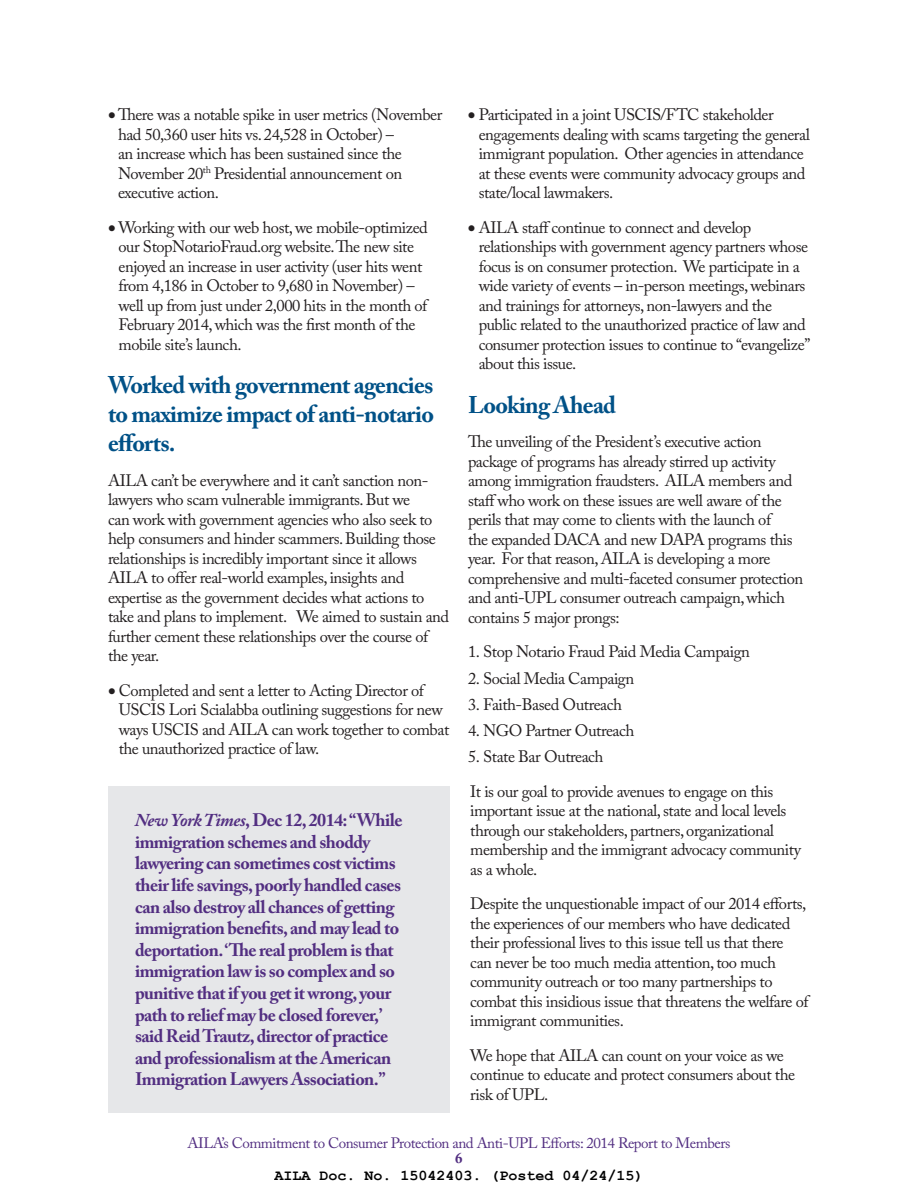
<style>
.page{position:relative;width:918px;height:1188px;background:#fff}
.page>*{position:absolute;margin:0;border:0;box-sizing:border-box;transform-origin:0 0}
.t1{font:700 24px/28.8px "Adobe Caslon Pro";letter-spacing:-.03em;color:#005187;text-align:justify}
.t2{font:700 18px/21.6px "Adobe Caslon Pro";letter-spacing:-.03em;color:#522e81}
.t3{font:16.5px/19.5px "Adobe Caslon Pro";letter-spacing:-.03em;color:#231f20}
.t4{font:15px "Adobe Caslon Pro";letter-spacing:-.03em;color:#522e81}
.t5{font:700 15px "Courier New";color:#000}
.t6{font:700 15px "Adobe Caslon Pro";color:#522e81}
.s1{font-style:italic}
</style>
<div class="page">
<div style="left:108px;top:786px;width:342px;height:326px;background:#e6e7e9"></div>
<p class="t3" style="left:118px;top:105px;width:326px;text-indent:-10px">• There was a notable spike in user metrics (November had 50,360 user hits vs. 24,528 in October) –<br>an increase which has been sustained since the November 20<sup>th</sup> Presidential announcement on executive action.</p>
<p class="t3" style="left:119px;top:217px;width:311px;text-indent:-11px">• Working with our web host, we mobile-optimized our StopNotarioFraud.org website. The new site enjoyed an increase in user activity (user hits went from 4,186 in October to 9,680 in November) – well up from just under 2,000 hits in the month of February 2014, which was the first month of the mobile site’s launch.</p>
<h1 class="t1" style="left:108px;top:371px;width:328px">Worked with government agencies to maximize impact of anti-notario efforts.</h1>
<p class="t3" style="left:108px;top:470px;width:343px">AILA can’t be everywhere and it can’t sanction non&shy;lawyers who scam vulnerable immigrants. But we<br>can work with government agencies who also seek to help consumers and hinder scammers. Building those relationships is incredibly important since it allows AILA to offer real-world examples, insights and expertise as the government decides what actions to take and plans to implement. We aimed to sustain and further cement these relationships over the course of the year.</p>
<p class="t3" style="left:119px;top:680px;width:332px;text-indent:-11px">• Completed and sent a letter to Acting Director of USCIS Lori Scialabba outlining suggestions for new ways USCIS and AILA can work together to combat the unauthorized practice of law.</p>
<p class="t2" style="left:135px;top:809px;width:269px"><span class="s1">New York Times</span>, Dec 12, 2014: “While immigration schemes and shoddy lawyering can sometimes cost victims their life savings, poorly handled cases can also destroy all chances of getting immigration benefits, and may lead to deportation. ‘The real problem is that immigration law is so complex and so punitive that if you get it wrong, your path to relief may be closed forever,’ said Reid Trautz, director of practice and professionalism at the American Immigration Lawyers Association.”</p>
<p class="t3" style="left:479px;top:105px;width:333px;text-indent:-11px">• Participated in a joint USCIS/FTC stakeholder engagements dealing with scams targeting the general immigrant population. Other agencies in attendance at these events were community advocacy groups and state/local lawmakers.</p>
<p class="t3" style="left:479px;top:217px;width:333px;text-indent:-11px">• AILA staff continue to connect and develop relationships with government agency partners whose focus is on consumer protection. We participate in a wide variety of events – in-person meetings, webinars and trainings for attorneys, non-lawyers and the public related to the unauthorized practice of law and consumer protection issues to continue to “evangelize” about this issue.</p>
<h1 class="t1" style="left:468px;top:390px;width:150px">Looking Ahead</h1>
<p class="t3" style="left:468px;top:432px;width:337px">The unveiling of the President’s executive action package of programs has already stirred up activity among immigration fraudsters. AILA members and staff who work on these issues are well aware of the perils that may come to clients with the launch of<br>the expanded DACA and new DAPA programs this year. For that reason, AILA is developing a more comprehensive and multi-faceted consumer protection and anti-UPL consumer outreach campaign, which contains 5 major prongs:</p>
<p class="t3" style="left:468px;top:642px;width:284px">1. Stop Notario Fraud Paid Media Campaign</p>
<p class="t3" style="left:468px;top:668px;width:168px">2. Social Media Campaign</p>
<p class="t3" style="left:468px;top:695px;width:155px">3. Faith-Based Outreach</p>
<p class="t3" style="left:468px;top:721px;width:168px">4. NGO Partner Outreach</p>
<p class="t3" style="left:468px;top:740px;width:307px;line-height:34.5px">5. State Bar Outreach<br>It is our goal to provide avenues to engage on this</p>
<p class="t3" style="left:470px;top:801px;width:332px">important issue at the national, state and local levels through our stakeholders, partners, organizational membership and the immigrant advocacy community as a whole.</p>
<p class="t3" style="left:470px;top:894px;width:340px">Despite the unquestionable impact of our 2014 efforts, the experiences of our members who have dedicated their professional lives to this issue tell us that there can never be too much media attention, too much community outreach or too many partnerships to combat this insidious issue that threatens the welfare of immigrant communities.</p>
<p class="t3" style="left:470px;top:1046px;width:326px">We hope that AILA can count on your voice as we continue to educate and protect consumers about the risk of UPL.</p>
<p class="t4" style="left:188px;top:1134px;width:544px">AILA’s Commitment to Consumer Protection and Anti-UPL Efforts: 2014 Report to Members</p>
<p class="t6" style="left:455px;top:1149px;width:9px">6</p>
<p class="t5" style="left:274px;top:1166px;width:371px">AILA Doc. No. 15042403. (Posted 04/24/15)</p>
</div>
